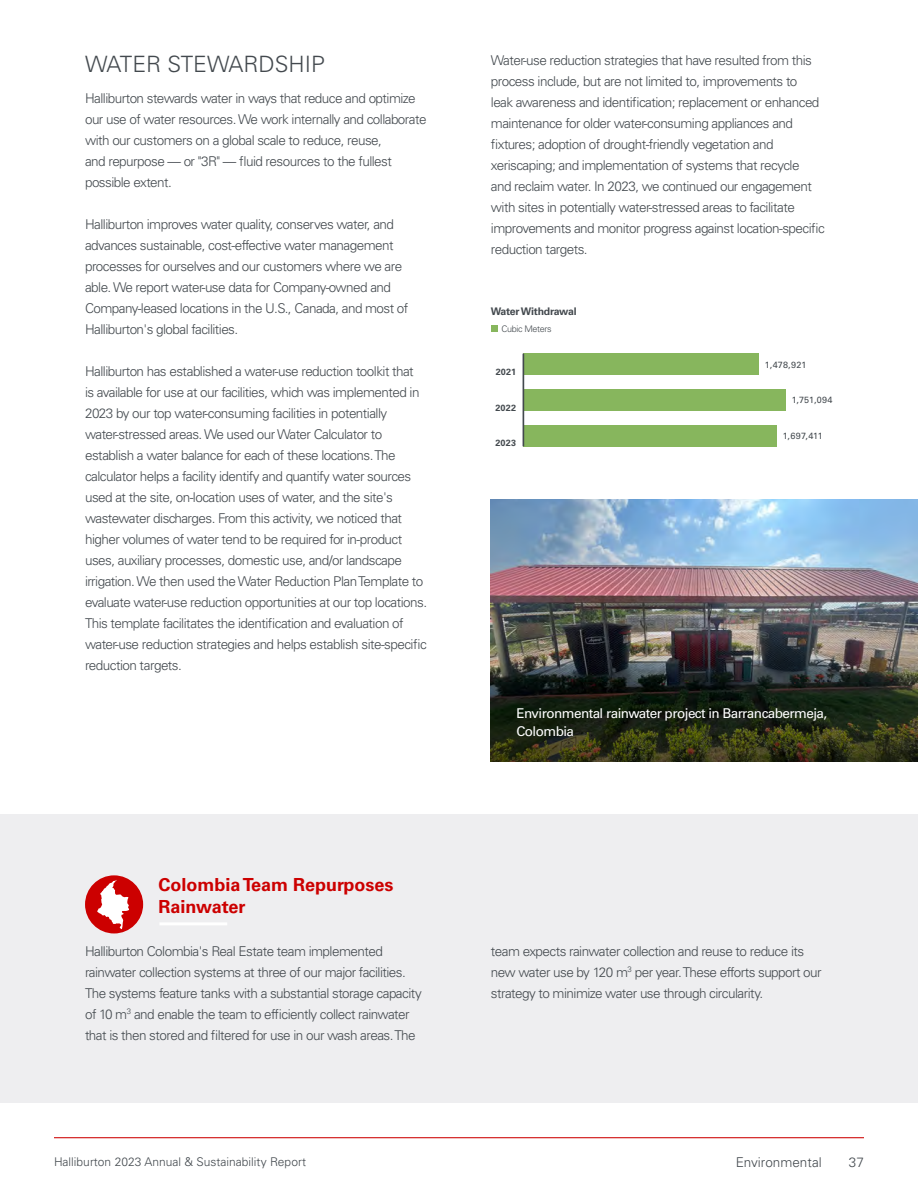
<style>
.page{position:relative;width:918px;height:1188px;background:#fff}
.page>*{position:absolute;margin:0;border:0;box-sizing:border-box;transform-origin:0 0}
.Subheader{font:300 22.5px "Univers LT Std";color:#43494e}
.Geo-Callout-Headline{font:700 18px/21.6px "Univers LT Std";color:#c00}
.Report-Body-Copy{font:300 13.5px/21px "Univers LT Std";letter-spacing:-.04em;color:#43494e}
.Geo-Callout-Body-Copy{font:300 13.5px/21px "Univers LT Std";letter-spacing:-.04em;color:#43494e}
.Report-Body-Copy-2{font:13.5px/18px "Univers LT Std";letter-spacing:-.04em;color:#fff}
.Report-Body-Copy-3{font:300 13.5px "Univers LT Std";color:#43494e}
.t1{font:300 12px "Univers LT Std";color:#43494e}
.t2{font:700 10.5px "Univers LT Std";letter-spacing:-.02em;color:#43494e}
.t3{font:9px "Univers LT Std";letter-spacing:.02em;color:#43494e}
.t4{font:700 9px "Univers LT Std";letter-spacing:.03em;color:#43494e}
.t5{font:300 9px "Univers LT Std";letter-spacing:-.04em;color:#43494e}
</style>
<div class="page">
<div style="left:0;top:815px;width:918px;height:288px;background:#eeeef0"></div>
<hr style="left:159px;top:922px;width:68px;height:3px;background:#fff">
<div style="left:85px;top:875px;width:58px;height:58px;background:#c00;border-radius:50%"></div>
<img style="left:491px;top:499px;width:427px;height:135px">
<svg style="left:97px;top:880px;width:32px;height:49px"></svg>
<div style="left:523px;top:425px;width:253px;height:21px;background:#87b65d"></div>
<div style="left:523px;top:354px;width:236px;height:21px;background:#87b65d"></div>
<div style="left:523px;top:389px;width:262px;height:22px;background:#87b65d"></div>
<hr style="left:523px;top:354px;width:1px;height:92px;background:#43494e">
<div style="left:491px;top:325px;width:7px;height:7px;background:#87b65d"></div>
<img style="left:491px;top:634px;width:427px;height:127px">
<hr style="left:54px;top:1137px;width:810px;height:1px;background:#c00">
<p class="Subheader" style="left:85px;top:50px;width:241px">WATER STEWARDSHIP</p>
<p class="Report-Body-Copy" style="left:85px;top:88px;width:343px">Halliburton stewards water in ways that reduce and optimize our use of water resources. We work internally and collaborate with our customers on a global scale to reduce, reuse,<br>and repurpose — or "3R" — fluid resources to the fullest possible extent.</p>
<p class="Report-Body-Copy" style="left:85px;top:214px;width:325px">Halliburton improves water quality, conserves water, and advances sustainable, cost-effective water management processes for ourselves and our customers where we are able. We report water-use data for Company-owned and Company-leased locations in the U.S., Canada, and most of Halliburton's global facilities.</p>
<p class="Report-Body-Copy" style="left:85px;top:361px;width:344px">Halliburton has established a water-use reduction toolkit that<br>is available for use at our facilities, which was implemented in 2023 by our top water-consuming facilities in potentially water-stressed areas. We used our Water Calculator to establish a water balance for each of these locations. The calculator helps a facility identify and quantify water sources used at the site, on-location uses of water, and the site's wastewater discharges. From this activity, we noticed that higher volumes of water tend to be required for in-product uses, auxiliary processes, domestic use, and/or landscape irrigation. We then used the Water Reduction Plan Template to evaluate water-use reduction opportunities at our top locations.<br>This template facilitates the identification and evaluation of water-use reduction strategies and helps establish site-specific reduction targets.</p>
<p class="Report-Body-Copy" style="left:491px;top:50px;width:336px">Water-use reduction strategies that have resulted from this process include, but are not limited to, improvements to<br>leak awareness and identification; replacement or enhanced maintenance for older water-consuming appliances and fixtures; adoption of drought-friendly vegetation and xeriscaping; and implementation of systems that recycle<br>and reclaim water. In 2023, we continued our engagement with sites in potentially water-stressed areas to facilitate improvements and monitor progress against location-specific reduction targets.</p>
<p class="t2" style="left:491px;top:305px;width:87px">Water Withdrawal</p>
<p class="t5" style="left:502px;top:324px;width:52px">Cubic Meters</p>
<p class="t4" style="left:496px;top:367px;width:22px">2021</p>
<p class="t4" style="left:495px;top:402px;width:22px">2022</p>
<p class="t4" style="left:495px;top:438px;width:22px">2023</p>
<p class="t3" style="left:765px;top:359px;width:43px">1,478,921</p>
<p class="t3" style="left:792px;top:395px;width:42px">1,751,094</p>
<p class="t3" style="left:783px;top:430px;width:41px">1,697,411</p>
<p class="Report-Body-Copy-2" style="left:516px;top:704px;width:312px">Environmental rainwater project in Barrancabermeja,<br>Colombia</p>
<p class="Geo-Callout-Headline" style="left:159px;top:874px;width:236px">Colombia Team Repurposes<br>Rainwater</p>
<p class="Geo-Callout-Body-Copy" style="left:85px;top:940px;width:338px">Halliburton Colombia's Real Estate team implemented rainwater collection systems at three of our major facilities.<br>The systems feature tanks with a substantial storage capacity of 10 m<sup>3</sup> and enable the team to efficiently collect rainwater that is then stored and filtered for use in our wash areas. The</p>
<p class="Geo-Callout-Body-Copy" style="left:491px;top:940px;width:332px">team expects rainwater collection and reuse to reduce its new water use by 120 m<sup>3</sup> per year. These efforts support our strategy to minimize water use through circularity.</p>
<p class="t1" style="left:54px;top:1154px;width:253px">Halliburton 2023 Annual &amp; Sustainability Report</p>
<p class="Report-Body-Copy-3" style="left:736px;top:1154px;width:88px">Environmental</p>
<p class="Report-Body-Copy" style="left:849px;top:1152px;width:17px">37</p>
</div>
